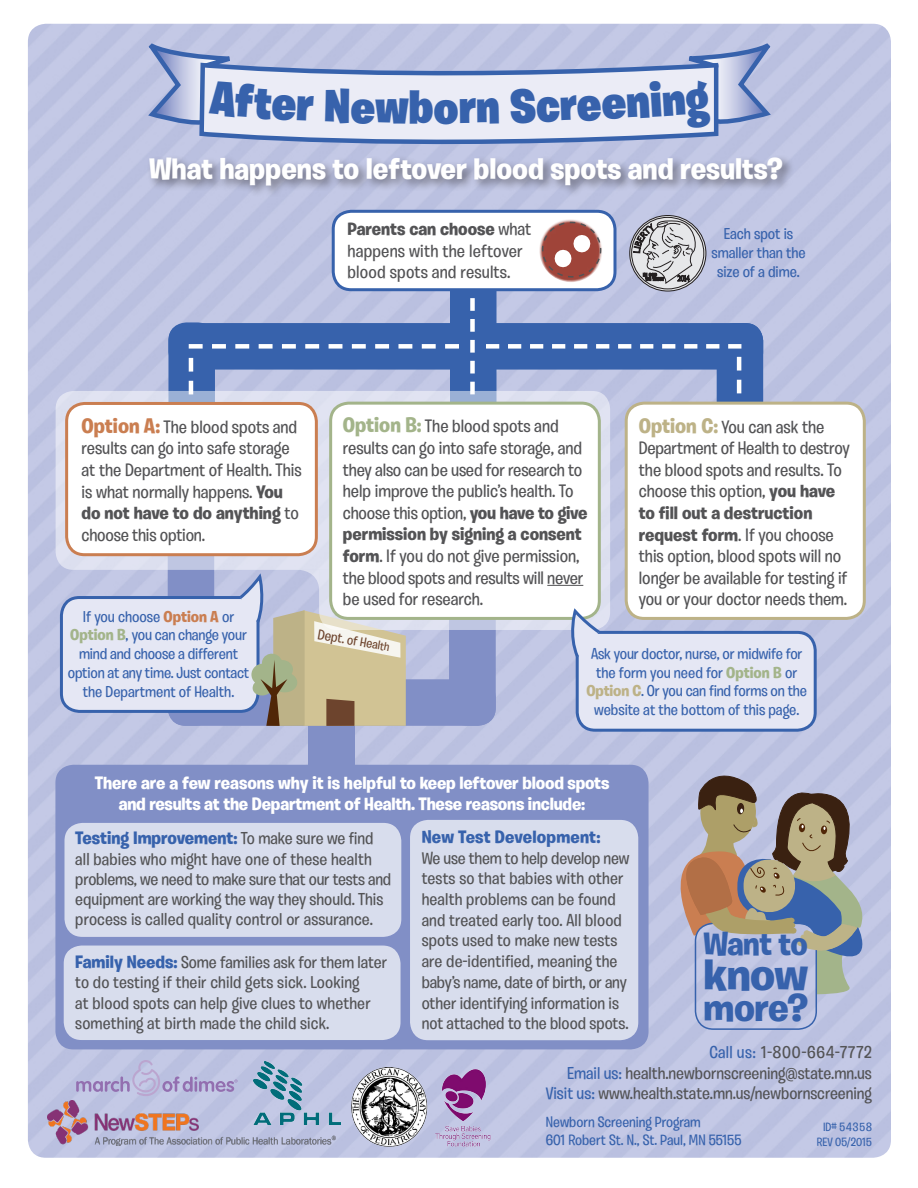
<style>
.page{position:relative;width:918px;height:1188px;background:#fff}
.page>*{position:absolute;margin:0;border:0;box-sizing:border-box;transform-origin:0 0}
.t1{font:900 47.85px "Burbank Big";color:#3762ac;scale:.9 1}
.basic_back_side{font:700 45px "Burbank Big";color:#3762ac;scale:1.06 1}
.basic_back_side-2{font:700 39px "Burbank Big";color:#3762ac}
.basic_back_side-3{font:700 33px "Burbank Big";letter-spacing:-.015em;color:#3762ac}
.t2{font:700 30.3px "Burbank Big";color:#fff}
.heading_back_side{font:500 18px/21.6px "Burbank Big";color:#535355}
.heading_back_side-2{font:700 18px/21.6px "Burbank Big";letter-spacing:-.01em;color:#fff;text-align:center}
.heading_back_side-3{font:700 18px "Burbank Big";color:#3762ac}
.heading_back_side-4{font:500 17.25px/20.7px "Burbank Big";letter-spacing:.01em;color:#535355}
.basic_back_side-4{font:500 17.25px "Burbank Big";color:#535355}
.basic_back_side-5{font:500 17.25px "Burbank Big";letter-spacing:.05em;color:#535355}
.t3{font:500 15.75px/18.9px "Burbank Big";letter-spacing:-.01em;color:#3762ac;text-align:center}
.Contact_info{font:500 15px "Burbank Big";color:#3762ac}
.t4{font:500 13.8px "Burbank Big";color:#6d442d}
.Contact_info-2{font:500 12px "Burbank Big";letter-spacing:.01em;color:#3762ac}
.s1{font-weight:700}
.s2{font-weight:700;font-size:21px;color:#ca7e51}
.s3{font-weight:700;font-size:21px;color:#a3b48a}
.s4{font-weight:700;font-size:21px;color:#bdb287}
.s5{font-weight:700;color:#ca7e51}
.s6{font-weight:700;color:#a3b48a}
.s7{font-size:14.25px}
.s8{font-size:13.5px}
.s9{font-size:13.2px}
.s10{font-size:12.75px}
.s11{font-size:12px}
.s12{font-weight:700;color:#bdb287}
.s13{font-weight:500;font-size:17.25px;color:#535355}
.s14{font-weight:700;font-size:18px;color:#3762ac}
.s15{color:#3762ac}
</style>
<div class="page">
<img style="left:28px;top:24px;width:863px;height:1134px">
<div style="left:168px;top:322px;width:47px;height:199px;background:#3762ac;border-radius:18px"></div>
<div style="left:146px;top:154px;width:649px;height:44px;background:#231f20;opacity:.5"></div>
<div style="left:168px;top:323px;width:595px;height:47px;background:#3762ac;border-radius:18px"></div>
<div style="left:717px;top:323px;width:46px;height:166px;background:#3762ac;border-radius:18px"></div>
<svg style="left:737px;top:357px;width:4px;height:45px"></svg>
<svg style="left:189px;top:344px;width:8px;height:5px"></svg>
<div style="left:626px;top:403px;width:238px;height:215px;background:#fff;border-radius:18px"></div>
<div style="left:625px;top:402px;width:241px;height:218px;border:3px solid #bdb287;border-radius:18px"></div>
<svg style="left:728px;top:344px;width:13px;height:5px"></svg>
<div style="left:168px;top:679px;width:328px;height:47px;background:#818fc6;border-radius:18px"></div>
<div style="left:308px;top:718px;width:47px;height:128px;background:#818fc6"></div>
<div style="left:168px;top:483px;width:46px;height:243px;background:#818fc6;border-radius:18px"></div>
<svg style="left:189px;top:358px;width:4px;height:33px"></svg>
<img style="left:254px;top:1062px;width:86px;height:63px">
<img style="left:345px;top:1068px;width:87px;height:83px">
<img style="left:48px;top:1100px;width:287px;height:46px">
<svg style="left:76px;top:1060px;width:162px;height:36px;background:#b9b7db"></svg>
<img style="left:420px;top:1068px;width:89px;height:81px">
<svg style="left:197px;top:60px;width:526px;height:571px"></svg>
<hr style="left:714px;top:64px;width:4px;height:72px;background:#3762ac">
<div style="left:61px;top:598px;width:197px;height:113px;background:#e5e7f4;border-radius:18px"></div>
<div style="left:60px;top:596px;width:200px;height:117px;border:3px solid #3762ac;border-radius:18px"></div>
<div style="left:55px;top:765px;width:594px;height:284px;background:#818fc6;border-radius:18px"></div>
<div style="left:64px;top:823px;width:337px;height:114px;background:#d8dded;border-radius:18px"></div>
<div style="left:410px;top:820px;width:228px;height:220px;background:#d8dded;border-radius:18px"></div>
<div style="left:64px;top:946px;width:337px;height:94px;background:#d8dded;border-radius:18px"></div>
<div style="left:695px;top:995px;width:122px;height:35px;background:#c1c7e4"></div>
<div style="left:695px;top:923px;width:122px;height:107px;border:2px solid #3762ac;border-radius:18px"></div>
<svg style="left:56px;top:391px;width:554px;height:179px;background:#d7dbeb"></svg>
<svg style="left:650px;top:764px;width:226px;height:231px;background:#a9a6ad"></svg>
<div style="left:797px;top:940px;width:7px;height:6px;background:#bdb387;border-radius:50%"></div>
<div style="left:804px;top:930px;width:6px;height:7px;background:#bdb387;border-radius:50%"></div>
<div style="left:67px;top:403px;width:249px;height:152px;background:#fff;border-radius:18px"></div>
<div style="left:65px;top:402px;width:253px;height:154px;border:3px solid #ca7e51;border-radius:18px"></div>
<div style="left:331px;top:403px;width:268px;height:215px;background:#fff;border-radius:18px"></div>
<div style="left:329px;top:402px;width:272px;height:218px;border:3px solid #a3b48a;border-radius:18px"></div>
<div style="left:577px;top:632px;width:238px;height:98px;background:#e5e7f4;border-radius:18px"></div>
<div style="left:576px;top:631px;width:241px;height:101px;border:3px solid #3762ac;border-radius:18px"></div>
<svg style="left:236px;top:570px;width:374px;height:183px"></svg>
<svg style="left:146px;top:45px;width:168px;height:81px;background:#c0c8e3"></svg>
<div style="left:325px;top:88px;width:84px;height:36px;background:#ebecf6"></div>
<svg style="left:460px;top:98px;width:39px;height:26px"></svg>
<svg style="left:602px;top:45px;width:171px;height:83px;background:#c3cbe5"></svg>
<p class="t1" style="left:409px;top:77px;width:57px">bo</p>
<p class="t1" style="left:509px;top:76px;width:103px;rotate:-2deg">Scre</p>
<p class="t2" style="left:149px;top:150px;width:635px">What happens to leftover blood spots and results?</p>
<p class="heading_back_side" style="left:348px;top:218px;width:185px"><span class="s1">Parents can choose</span> what happens with the leftover blood spots and results.</p>
<p class="t3" style="left:711px;top:225px;width:96px">Each spot is smaller than the size of a dime.</p>
<p class="heading_back_side" style="left:82px;top:416px;width:222px"><span class="s2">Option A:</span> The blood spots and results can go into safe storage at the Department of Health. This is what normally happens. <span class="s1">You do not have to do anything</span> to choose this option.</p>
<p class="heading_back_side" style="left:343px;top:416px;width:246px"><span class="s3">Option B:</span> The blood spots and results can go into safe storage, and they also can be used for research to help improve the public’s health. To choose this option, <span class="s1">you have to give permission by signing a consent form</span>. If you do not give permission, the blood spots and results will never be used for research.</p>
<p class="heading_back_side" style="left:639px;top:416px;width:212px"><span class="s4">Option C:</span> You can ask the<br>Department of Health to destroy the blood spots and results. To choose this option, <span class="s1">you have to fill out a destruction request form</span>. If you choose this option, blood spots will no longer be available for testing if you or your doctor needs them.</p>
<p class="t3" style="left:68px;top:607px;width:183px">If you choose <span class="s5">Option A</span> or<br><span class="s6">Option B</span>, you can change your mind and choose a different option at any time. Just contact the Department of Health.</p>
<p class="t4" style="left:319px;top:626px;width:74px;rotate:10deg"><span class="s7">De</span>pt. <span class="s8">of</span> <span class="s9">He</span><span class="s10">al</span><span class="s11">th</span></p>
<p class="t3" style="left:587px;top:644px;width:222px">Ask your doctor, nurse, or midwife for the form you need for <span class="s6">Option B</span> or <span class="s12">Option C</span>. Or you can find forms on the website at the bottom of this page.</p>
<p class="heading_back_side-2" style="left:95px;top:772px;width:516px">There are a few reasons why it is helpful to keep leftover blood spots and results at the Department of Health. These reasons include:</p>
<p class="heading_back_side-3" style="left:75px;top:827px;width:300px">Testing Improvement: <span class="s13">To make sure we find</span></p>
<p class="heading_back_side-4" style="left:75px;top:849px;width:317px;line-height:20.2px">all babies who might have one of these health problems, we need to make sure that our tests and equipment are working the way they should. This process is called quality control or assurance.</p>
<p class="heading_back_side-4" style="left:75px;top:952px;width:313px;line-height:20.2px"><span class="s14">Family Needs:</span> Some families ask for them later to do testing if their child gets sick. Looking<br>at blood spots can help give clues to whether something at birth made the child sick.</p>
<p class="heading_back_side-3" style="left:422px;top:826px;width:180px">New Test Development:</p>
<p class="heading_back_side-4" style="left:422px;top:847px;width:209px">We use them to help develop new tests so that babies with other health problems can be found and treated early too. All blood spots used to make new tests are de-identified, meaning the baby’s name, date of birth, or any other identifying information is not attached to the blood spots.</p>
<p class="basic_back_side-3" style="left:704px;top:924px;width:106px">Want to</p>
<p class="basic_back_side" style="left:704px;top:947px;width:100px">know</p>
<p class="basic_back_side-2" style="left:704px;top:984px;width:106px">more?</p>
<p class="basic_back_side-5" style="left:709px;top:1042px;width:164px"><span class="s15">Call us:</span> 1-800-664-7772</p>
<p class="basic_back_side-4" style="left:567px;top:1063px;width:306px"><span class="s15">Email us:</span> health.newbornscreening@state.mn.us</p>
<p class="basic_back_side-4" style="left:546px;top:1083px;width:327px"><span class="s15">Visit us:</span> www.health.state.mn.us/newbornscreening</p>
<h3 class="Contact_info" style="left:546px;top:1113px;width:157px">Newborn Screening Program</h3>
<h3 class="Contact_info" style="left:546px;top:1131px;width:197px">601 Robert St. N., St. Paul, MN 55155</h3>
<h3 class="Contact_info-2" style="left:823px;top:1120px;width:50px">ID# 54358</h3>
<h3 class="Contact_info-2" style="left:817px;top:1134px;width:56px">REV 05/2015</h3>
</div>
